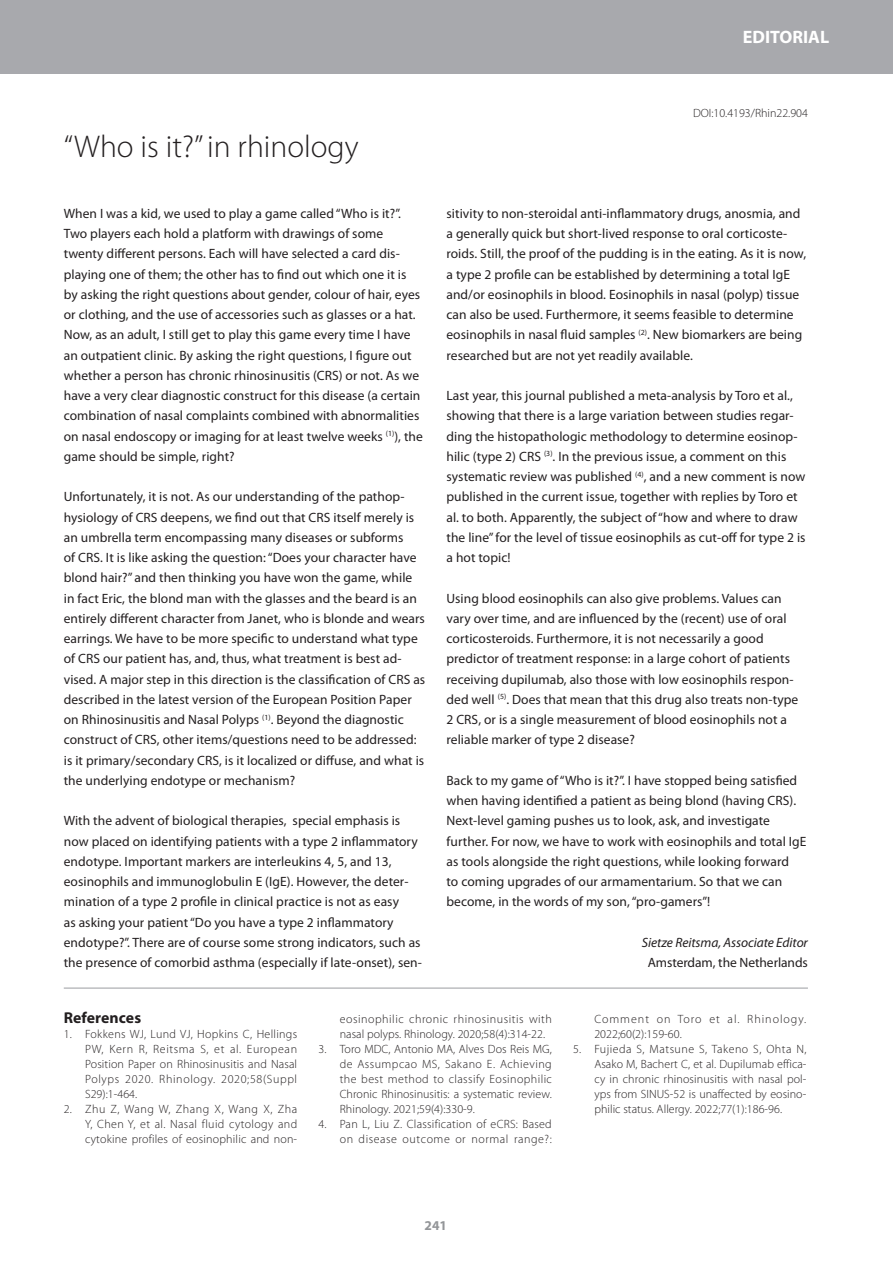
<style>
.page{position:relative;width:893px;height:1263px;background:#fff}
.page>*{position:absolute;margin:0;border:0;box-sizing:border-box;transform-origin:0 0}
.t1{font:300 31.5px "Myriad Pro";color:#231f20}
.Original_Contributio{font:700 18px "Myriad Pro";color:#fff}
.Referenties{font:700 15.75px "Myriad Pro";letter-spacing:.005em;color:#231f20}
.Platte_tekst{font:13.5px/20.2px "Myriad Pro";letter-spacing:.005em;color:#231f20}
.Platte_tekst-2{font:italic 13.5px "Myriad Pro";letter-spacing:-.005em;color:#231f20}
.t2{font:700 13.5px "Myriad Pro";color:#939598}
.t3{font:300 12px/15px "Myriad Pro";letter-spacing:.015em;color:#231f20;text-align:justify}
.t4{font:300 12px/15px "Myriad Pro";letter-spacing:.045em;color:#231f20}
.t5{font:300 12px/15px "Myriad Pro";letter-spacing:.08em;color:#231f20}
</style>
<div class="page">
<div style="left:0;top:0;width:893px;height:74px;background:#a8a9ad"></div>
<hr style="left:64px;top:987px;width:744px;height:2px;background:#bcbdc0">
<p class="Original_Contributio" style="left:743px;top:27px;width:88px">EDITORIAL</p>
<p class="t1" style="left:64px;top:129px;width:296px">“Who is it?” in rhinology</p>
<p class="Platte_tekst" style="left:64px;top:203px;width:361px">When I was a kid, we used to play a game called “Who is it?”.<br>Two players each hold a platform with drawings of some twenty different persons. Each will have selected a card dis&shy;playing one of them; the other has to find out which one it is by asking the right questions about gender, colour of hair, eyes or clothing, and the use of accessories such as glasses or a hat.<br>Now, as an adult, I still get to play this game every time I have an outpatient clinic. By asking the right questions, I figure out whether a person has chronic rhinosinusitis (CRS) or not. As we have a very clear diagnostic construct for this disease (a certain combination of nasal complaints combined with abnormalities on nasal endoscopy or imaging for at least twelve weeks <sup>(1)</sup>), the game should be simple, right?</p>
<p class="Platte_tekst" style="left:64px;top:487px;width:363px">Unfortunately, it is not. As our understanding of the pathop&shy;hysiology of CRS deepens, we find out that CRS itself merely is an umbrella term encompassing many diseases or subforms<br>of CRS. It is like asking the question: “Does your character have blond hair?” and then thinking you have won the game, while in fact Eric, the blond man with the glasses and the beard is an entirely different character from Janet, who is blonde and wears earrings. We have to be more specific to understand what type of CRS our patient has, and, thus, what treatment is best ad&shy;vised. A major step in this direction is the classification of CRS as described in the latest version of the European Position Paper on Rhinosinusitis and Nasal Polyps <sup>(1)</sup>. Beyond the diagnostic construct of CRS, other items/questions need to be addressed: is it primary/secondary CRS, is it localized or diffuse, and what is the underlying endotype or mechanism?</p>
<p class="Platte_tekst" style="left:64px;top:811px;width:360px">With the advent of biological therapies, special emphasis is now placed on identifying patients with a type 2 inflammatory endotype. Important markers are interleukins 4, 5, and 13, eosinophils and immunoglobulin E (IgE). However, the deter&shy;mination of a type 2 profile in clinical practice is not as easy<br>as asking your patient “Do you have a type 2 inflammatory endotype?”. There are of course some strong indicators, such as the presence of comorbid asthma (especially if late-onset), sen-</p>
<p class="t3" style="left:693px;top:105px;width:116px">DOI:10.4193/Rhin22.904</p>
<p class="Platte_tekst" style="left:446px;top:203px;width:361px">sitivity to non-steroidal anti-inflammatory drugs, anosmia, and a generally quick but short-lived response to oral corticoste&shy;roids. Still, the proof of the pudding is in the eating. As it is now, a type 2 profile can be established by determining a total IgE and/or eosinophils in blood. Eosinophils in nasal (polyp) tissue can also be used. Furthermore, it seems feasible to determine eosinophils in nasal fluid samples <sup>(2)</sup>. New biomarkers are being researched but are not yet readily available.</p>
<p class="Platte_tekst" style="left:446px;top:386px;width:361px">Last year, this journal published a meta-analysis by Toro et al., showing that there is a large variation between studies regar&shy;ding the histopathologic methodology to determine eosinop&shy;hilic (type 2) CRS <sup>(3)</sup>. In the previous issue, a comment on this systematic review was published <sup>(4)</sup>, and a new comment is now published in the current issue, together with replies by Toro et al. to both. Apparently, the subject of “how and where to draw the line” for the level of tissue eosinophils as cut-off for type 2 is a hot topic!</p>
<p class="Platte_tekst" style="left:446px;top:588px;width:353px">Using blood eosinophils can also give problems. Values can vary over time, and are influenced by the (recent) use of oral corticosteroids. Furthermore, it is not necessarily a good predictor of treatment response: in a large cohort of patients receiving dupilumab, also those with low eosinophils respon&shy;ded well <sup>(5)</sup>. Does that mean that this drug also treats non-type 2 CRS, or is a single measurement of blood eosinophils not a reliable marker of type 2 disease?</p>
<p class="Platte_tekst" style="left:446px;top:770px;width:361px">Back to my game of “Who is it?”. I have stopped being satisfied when having identified a patient as being blond (having CRS).<br>Next-level gaming pushes us to look, ask, and investigate further. For now, we have to work with eosinophils and total IgE as tools alongside the right questions, while looking forward<br>to coming upgrades of our armamentarium. So that we can become, in the words of my son, “pro-gamers”!</p>
<p class="Platte_tekst-2" style="left:642px;top:935px;width:167px">Sietze Reitsma, Associate Editor</p>
<p class="Platte_tekst" style="left:648px;top:953px;width:162px">Amsterdam, the Netherlands</p>
<p class="Referenties" style="left:64px;top:1008px;width:79px">References</p>
<p class="t3" style="left:85px;top:1026px;width:214px;text-indent:-21px">1. Fokkens WJ, Lund VJ, Hopkins C, Hellings PW, Kern R, Reitsma S, et al. European Position Paper on Rhinosinusitis and Nasal Polyps 2020. Rhinology. 2020;58(Suppl S29):1-464.</p>
<p class="t3" style="left:85px;top:1101px;width:214px;text-indent:-21px">2. Zhu Z, Wang W, Zhang X, Wang X, Zha Y, Chen Y, et al. Nasal fluid cytology and cytokine profiles of eosinophilic and non-</p>
<p class="t4" style="left:340px;top:1011px;width:214px">eosinophilic chronic rhinosinusitis with nasal polyps. Rhinology. 2020;58(4):314-22.</p>
<p class="t3" style="left:340px;top:1041px;width:214px;text-indent:-21px">3. Toro MDC, Antonio MA, Alves Dos Reis MG, de Assumpcao MS, Sakano E. Achieving the best method to classify Eosinophilic Chronic Rhinosinusitis: a systematic review.<br>Rhinology. 2021;59(4):330-9.</p>
<p class="t3" style="left:318px;top:1116px;width:235px;text-align:right">4. Pan L, Liu Z. Classification of eCRS: Based on disease outcome or normal range?:</p>
<p class="t5" style="left:594px;top:1011px;width:214px">Comment on Toro et al. Rhinology.<br>2022;60(2):159-60.</p>
<p class="t3" style="left:594px;top:1041px;width:214px;text-indent:-21px">5. Fujieda S, Matsune S, Takeno S, Ohta N, Asako M, Bachert C, et al. Dupilumab effica&shy;cy in chronic rhinosinusitis with nasal pol&shy;yps from SINUS-52 is unaffected by eosino&shy;philic status. Allergy. 2022;77(1):186-96.</p>
<p class="t2" style="left:425px;top:1218px;width:24px">241</p>
</div>
